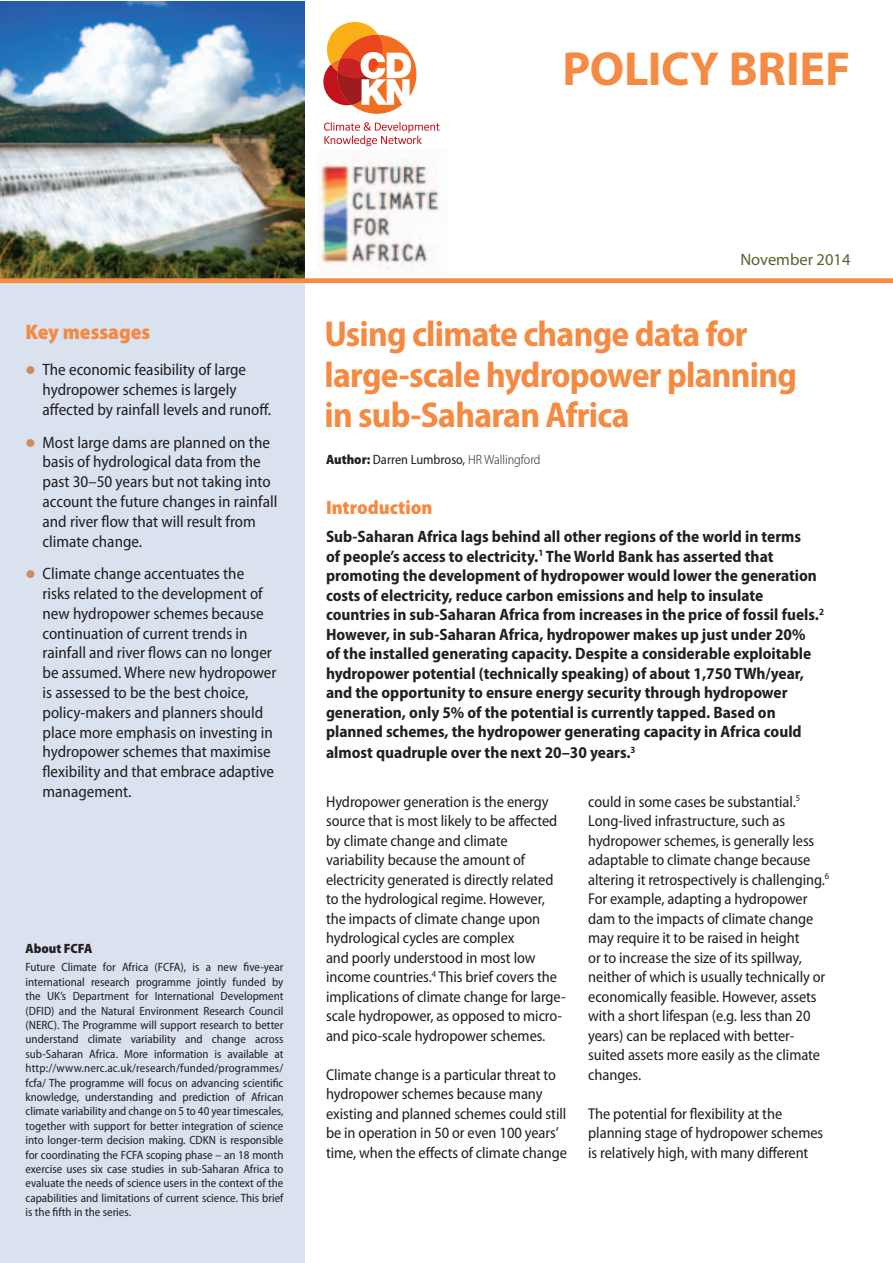
<style>
.page{position:relative;width:893px;height:1263px;background:#fff}
.page>*{position:absolute;margin:0;border:0;box-sizing:border-box;transform-origin:0 0}
.t1{font:700 48px "Myriad Pro";letter-spacing:-.005em;color:#f58a43}
.t2{font:700 semi-condensed 36px/40.5px "Myriad Pro";letter-spacing:-.02em;color:#f58a43}
.t3{font:900 semi-condensed 21px "Myriad Pro";color:#f58a43}
.t4{font:900 semi-condensed 19.5px "Myriad Pro";color:#f58a43}
.t5{font:700 semi-condensed 16.5px/19.5px "Myriad Pro";color:#231f20}
.t6{font:semi-condensed 16.5px/19.8px "Myriad Pro";color:#231f20}
.t7{font:16.5px "Myriad Pro";color:#5c6129}
.t8{font:semi-condensed 15.75px/19.5px "Myriad Pro";letter-spacing:-.005em;color:#231f20}
.t9{font:semi-condensed 13.5px "Myriad Pro";color:#231f20}
.t10{font:900 semi-condensed 13.5px "Myriad Pro";color:#231f20}
.t11{font:semi-condensed 12px/14.4px "Myriad Pro";color:#231f20;text-align:justify}
.s1{font-weight:900}
.s2{font-weight:300}
</style>
<div class="page">
<div style="left:0;top:280px;width:305px;height:983px;background:#dae1ef"></div>
<img style="left:320px;top:156px;width:120px;height:114px">
<svg style="left:324px;top:122px;width:116px;height:24px"></svg>
<div style="left:337px;top:35px;width:79px;height:79px;background:#f36e21;border-radius:50%"></div>
<svg style="left:323px;top:22px;width:88px;height:83px"></svg>
<img style="left:0;top:1px;width:305px;height:278px">
<hr style="left:0;top:279px;width:892px;height:4px;background:#f58a43">
<h1 class="t1" style="left:562px;top:38px;width:289px">POLICY BRIEF</h1>
<h3 class="t3" style="left:26px;top:320px;width:126px">Key messages</h3>
<p class="t6" style="left:43px;top:360px;width:230px">The economic feasibility of large hydropower schemes is largely affected by rainfall levels and runoff.</p>
<p class="t6" style="left:43px;top:432px;width:236px">Most large dams are planned on the basis of hydrological data from the past 30–50 years but not taking into account the future changes in rainfall and river flow that will result from climate change.</p>
<p class="t6" style="left:43px;top:564px;width:235px">Climate change accentuates the<br>risks related to the development of new hydropower schemes because continuation of current trends in rainfall and river flows can no longer be assumed. Where new hydropower is assessed to be the best choice, policy-makers and planners should place more emphasis on investing in hydropower schemes that maximise flexibility and that embrace adaptive management.</p>
<p class="t10" style="left:26px;top:940px;width:68px">About FCFA</p>
<p class="t11" style="left:26px;top:960px;width:259px">Future Climate for Africa (FCFA), is a new five-year international research programme jointly funded by the UK’s Department for International Development (DFID) and the Natural Environment Research Council (NERC). The Programme will support research to better understand climate variability and change across sub-Saharan Africa. More information is available at http://www.nerc.ac.uk/research/funded/programmes/ fcfa/ The programme will focus on advancing scientific knowledge, understanding and prediction of African climate variability and change on 5 to 40 year timescales, together with support for better integration of science into longer-term decision making. CDKN is responsible for coordinating the FCFA scoping phase – an 18 month exercise uses six case studies in sub-Saharan Africa to evaluate the needs of science users in the context of the capabilities and limitations of current science. This brief is the fifth in the series.</p>
<p class="t7" style="left:740px;top:249px;width:112px">November 2014</p>
<h2 class="t2" style="left:324px;top:314px;width:474px">Using climate change data for large-scale hydropower planning in sub-Saharan Africa</h2>
<p class="t9" style="left:326px;top:452px;width:216px"><span class="s1">Author:</span> Darren Lumbroso, <span class="s2">HR Wallingford</span></p>
<p class="t4" style="left:326px;top:496px;width:108px">Introduction</p>
<p class="t5" style="left:326px;top:527px;width:499px">Sub-Saharan Africa lags behind all other regions of the world in terms<br>of people’s access to electricity.<sup>1</sup> The World Bank has asserted that promoting the development of hydropower would lower the generation costs of electricity, reduce carbon emissions and help to insulate countries in sub-Saharan Africa from increases in the price of fossil fuels.<sup>2<br></sup>However, in sub-Saharan Africa, hydropower makes up just under 20%<br>of the installed generating capacity. Despite a considerable exploitable hydropower potential (technically speaking) of about 1,750 TWh/year, and the opportunity to ensure energy security through hydropower generation, only 5% of the potential is currently tapped. Based on planned schemes, the hydropower generating capacity in Africa could</p>
<p class="t5" style="left:326px;top:743px;width:311px">almost quadruple over the next 20–30 years.<sup>3</sup></p>
<p class="t8" style="left:326px;top:792px;width:241px">Hydropower generation is the energy source that is most likely to be affected by climate change and climate variability because the amount of electricity generated is directly related to the hydrological regime. However, the impacts of climate change upon hydrological cycles are complex<br>and poorly understood in most low income countries.<sup>4</sup> This brief covers the implications of climate change for large&shy;scale hydropower, as opposed to micro&shy;and pico-scale hydropower schemes.</p>
<p class="t8" style="left:326px;top:1065px;width:242px">Climate change is a particular threat to hydropower schemes because many existing and planned schemes could still be in operation in 50 or even 100 years’ time, when the effects of climate change</p>
<p class="t8" style="left:588px;top:792px;width:242px">could in some cases be substantial.<sup>5<br></sup>Long-lived infrastructure, such as hydropower schemes, is generally less adaptable to climate change because altering it retrospectively is challenging.<sup>6<br></sup>For example, adapting a hydropower dam to the impacts of climate change may require it to be raised in height<br>or to increase the size of its spillway, neither of which is usually technically or economically feasible. However, assets with a short lifespan (e.g. less than 20 years) can be replaced with better&shy;suited assets more easily as the climate changes.</p>
<p class="t8" style="left:588px;top:1104px;width:237px">The potential for flexibility at the planning stage of hydropower schemes is relatively high, with many different</p>
</div>
